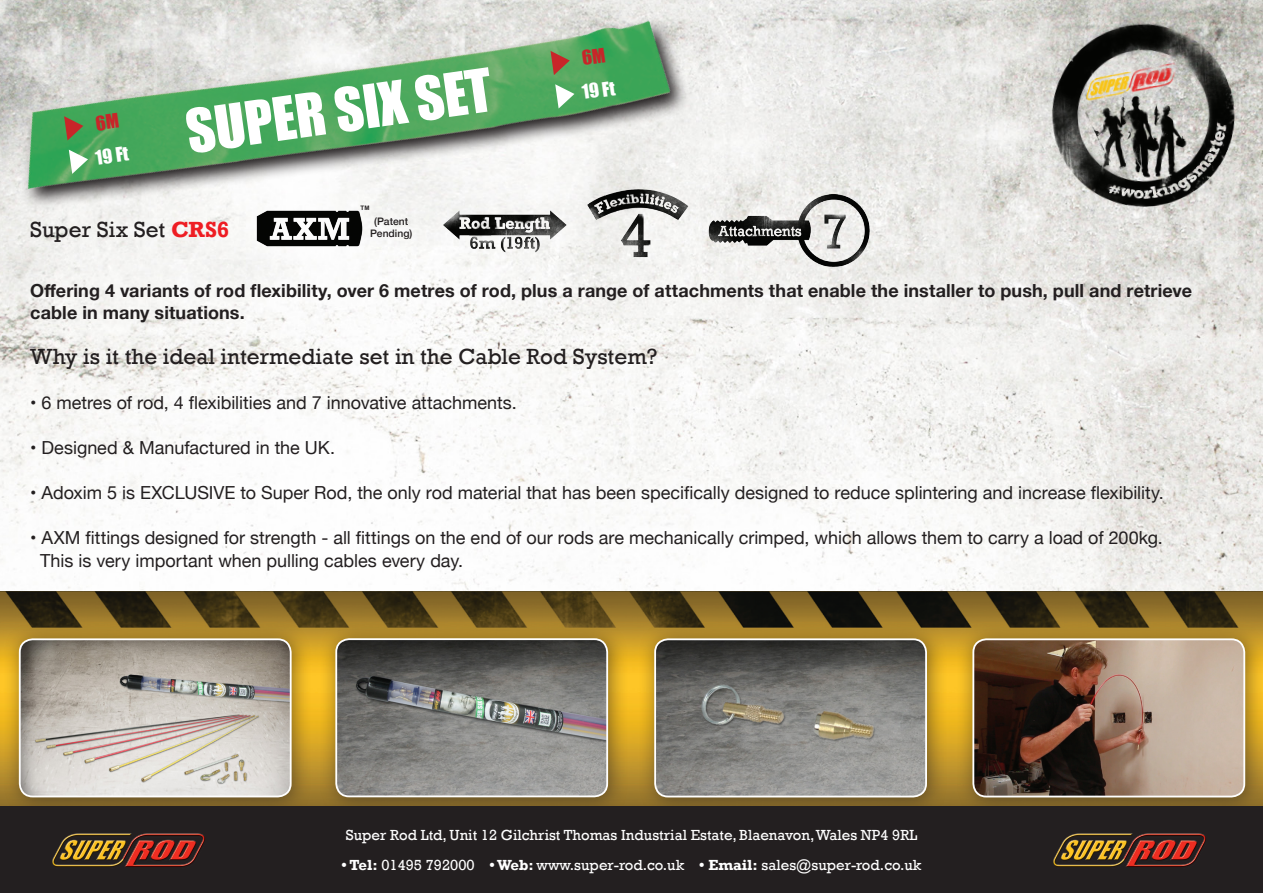
<style>
.page{position:relative;width:1263px;height:893px;background:#fff}
.page>*{position:absolute;margin:0;border:0;box-sizing:border-box;transform-origin:0 0}
.t1{font:55.5px "Impact";color:#fff}
.Prd_Body_Header_16pt{font:22.5px "Rockwell";color:#231f20}
.t2{font:18.45px "Impact";color:#fff}
.Intro_Body_Copy_8pt{font:18px "Helvetica Neue";color:#231f20}
.Intro_Body_Copy_8pt-2{font:700 18px/22.5px "Helvetica Neue";letter-spacing:.005em;color:#231f20}
.t3{font:15px "Rockwell";color:#fff}
.t4{font:500 10.35px "Helvetica Neue";color:#231f20}
.t5{font:700 6.15px "Arial";color:#231f20}
.s1{font-weight:700;color:#ee1d23}
.s2{font-weight:700}
</style>
<div class="page">
<img style="left:0;top:0;width:1263px;height:807px">
<div style="left:0;top:807px;width:1263px;height:86px;background:#231f20"></div>
<div style="left:956px;top:622px;width:307px;height:196px;background:#231f20;opacity:.55"></div>
<img style="left:973px;top:639px;width:271px;height:157px">
<div style="left:972px;top:638px;width:273px;height:159px;border:2px solid #fff;border-radius:13px"></div>
<div style="left:638px;top:622px;width:310px;height:196px;background:#231f20;opacity:.55"></div>
<img style="left:655px;top:639px;width:271px;height:157px">
<div style="left:654px;top:638px;width:273px;height:159px;border:2px solid #fff;border-radius:13px"></div>
<div style="left:319px;top:622px;width:310px;height:196px;background:#231f20;opacity:.55"></div>
<img style="left:336px;top:639px;width:271px;height:157px">
<div style="left:335px;top:638px;width:273px;height:159px;border:2px solid #fff;border-radius:13px"></div>
<div style="left:2px;top:622px;width:310px;height:196px;background:#231f20;opacity:.55"></div>
<img style="left:20px;top:639px;width:271px;height:157px">
<div style="left:19px;top:638px;width:273px;height:159px;border:2px solid #fff;border-radius:13px"></div>
<img style="left:1034px;top:4px;width:219px;height:221px">
<img style="left:52px;top:833px;width:153px;height:34px">
<img style="left:1053px;top:833px;width:153px;height:34px">
<img style="left:0;top:0;width:712px;height:423px">
<svg style="left:69px;top:150px;width:19px;height:24px"></svg>
<svg style="left:64px;top:116px;width:19px;height:24px"></svg>
<svg style="left:555px;top:84px;width:19px;height:25px"></svg>
<svg style="left:550px;top:51px;width:20px;height:24px"></svg>
<img style="left:435px;top:206px;width:138px;height:51px">
<img style="left:689px;top:188px;width:200px;height:87px">
<svg style="left:95px;top:113px;width:24px;height:18px"></svg>
<svg style="left:582px;top:48px;width:23px;height:17px"></svg>
<p class="t2" style="left:94px;top:143px;width:35px;rotate:-8deg">19 Ft</p>
<p class="t1" style="left:181px;top:89px;width:309px;rotate:-8deg">SUPER SIX SET</p>
<p class="t5" style="left:361px;top:203px;width:10px">TM</p>
<p class="Prd_Body_Header_16pt" style="left:30px;top:217px;width:201px">Super Six Set <span class="s1">CRS6</span></p>
<p class="t4" style="left:374px;top:213px;width:36px">(Patent</p>
<p class="t4" style="left:370px;top:225px;width:44px">Pending)</p>
<p class="t2" style="left:580px;top:78px;width:35px;rotate:-8deg">19 Ft</p>
<p class="Intro_Body_Copy_8pt-2" style="left:30px;top:280px;width:1163px">Offering 4 variants of rod flexibility, over 6 metres of rod, plus a range of attachments that enable the installer to push, pull and retrieve cable in many situations.</p>
<p class="Prd_Body_Header_16pt" style="left:30px;top:344px;width:629px">Why is it the ideal intermediate set in the Cable Rod System?</p>
<p class="Intro_Body_Copy_8pt" style="left:30px;top:390px;width:488px">• 6 metres of rod, 4 flexibilities and 7 innovative attachments.</p>
<p class="Intro_Body_Copy_8pt" style="left:30px;top:435px;width:306px">• Designed &amp; Manufactured in the UK.</p>
<p class="Intro_Body_Copy_8pt" style="left:30px;top:480px;width:1135px">• Adoxim 5 is EXCLUSIVE to Super Rod, the only rod material that has been specifically designed to reduce splintering and increase flexibility.</p>
<p class="Intro_Body_Copy_8pt" style="left:30px;top:525px;width:1134px">• AXM fittings designed for strength - all fittings on the end of our rods are mechanically crimped, which allows them to carry a load of 200kg.</p>
<p class="Intro_Body_Copy_8pt" style="left:40px;top:547px;width:424px">This is very important when pulling cables every day.</p>
<p class="t3" style="left:346px;top:826px;width:573px">Super Rod Ltd, Unit 12 Gilchrist Thomas Industrial Estate, Blaenavon, Wales NP4 9RL</p>
<p class="t3" style="left:342px;top:856px;width:581px"><span class="s2">• Tel:</span> 01495 792000 <span class="s2">• Web:</span> www.super-rod.co.uk <span class="s2">• Email:</span> sales@super-rod.co.uk</p>
</div>
